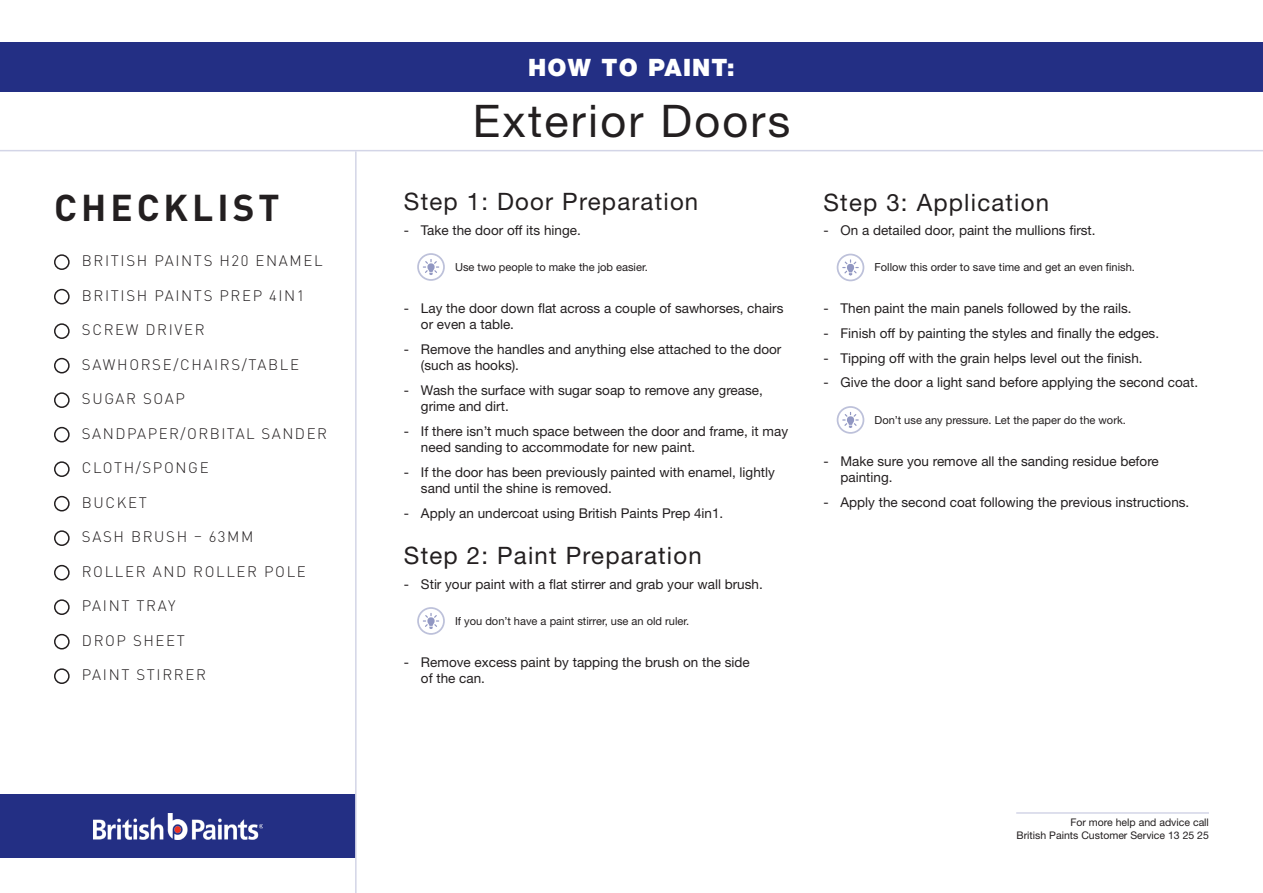
<style>
.page{position:relative;width:1263px;height:893px;background:#fff}
.page>*{position:absolute;margin:0;border:0;box-sizing:border-box;transform-origin:0 0}
.t1{font:45px "Helvetica Neue LT Std";letter-spacing:.05em;color:#231f20}
.t2{font:700 36.9px "DINOT";letter-spacing:.11em;color:#231f20}
.t3{font:24px "Helvetica Neue LT Std";letter-spacing:.05em;color:#231f20}
.t4{font:900 24px "Helvetica Neue LT Std";letter-spacing:.05em;color:#fff}
.t5{font:300 15px "DINOT";letter-spacing:.11em;color:#231f20}
.t6{font:13.5px/16.2px "Helvetica Neue LT Std";color:#231f20}
.t7{font:11.1px "Helvetica Neue LT Std";color:#231f20}
.t8{font:10.5px "Helvetica Neue LT Std";color:#231f20}
</style>
<div class="page">
<div style="left:417px;top:253px;width:28px;height:28px;border:2px solid #bdc1da;border-radius:50%"></div>
<svg style="left:423px;top:259px;width:16px;height:16px"></svg>
<div style="left:417px;top:607px;width:28px;height:28px;border:2px solid #bdc1da;border-radius:50%"></div>
<svg style="left:423px;top:613px;width:16px;height:16px"></svg>
<div style="left:837px;top:254px;width:27px;height:27px;border:2px solid #bdc1da;border-radius:50%"></div>
<svg style="left:842px;top:259px;width:17px;height:17px"></svg>
<div style="left:837px;top:406px;width:27px;height:28px;border:2px solid #bdc1da;border-radius:50%"></div>
<svg style="left:842px;top:412px;width:17px;height:16px"></svg>
<div style="left:54px;top:254px;width:16px;height:16px;border:2px solid #231f20;border-radius:50%"></div>
<div style="left:54px;top:289px;width:16px;height:15px;border:2px solid #231f20;border-radius:50%"></div>
<div style="left:54px;top:323px;width:16px;height:16px;border:2px solid #231f20;border-radius:50%"></div>
<div style="left:54px;top:358px;width:16px;height:15px;border:2px solid #231f20;border-radius:50%"></div>
<div style="left:54px;top:392px;width:16px;height:16px;border:2px solid #231f20;border-radius:50%"></div>
<div style="left:54px;top:427px;width:16px;height:15px;border:2px solid #231f20;border-radius:50%"></div>
<div style="left:54px;top:461px;width:16px;height:16px;border:2px solid #231f20;border-radius:50%"></div>
<div style="left:54px;top:496px;width:16px;height:15px;border:2px solid #231f20;border-radius:50%"></div>
<div style="left:54px;top:530px;width:16px;height:16px;border:2px solid #231f20;border-radius:50%"></div>
<div style="left:54px;top:565px;width:16px;height:15px;border:2px solid #231f20;border-radius:50%"></div>
<div style="left:54px;top:599px;width:16px;height:16px;border:2px solid #231f20;border-radius:50%"></div>
<div style="left:54px;top:634px;width:16px;height:15px;border:2px solid #231f20;border-radius:50%"></div>
<div style="left:54px;top:668px;width:16px;height:16px;border:2px solid #231f20;border-radius:50%"></div>
<div style="left:0;top:43px;width:1263px;height:49px;background:#232f84"></div>
<div style="left:0;top:795px;width:356px;height:63px;background:#232f84"></div>
<img style="left:93px;top:814px;width:170px;height:25px">
<hr style="left:355px;top:151px;width:2px;height:742px;background:#d3d5e7">
<hr style="left:0;top:150px;width:1263px;height:1px;background:#d3d5e7">
<hr style="left:1016px;top:812px;width:193px;height:2px;background:#d3d5e7">
<p class="t2" style="left:54px;top:183px;width:227px">CHECKLIST</p>
<p class="t5" style="left:82px;top:252px;width:242px">BRITISH PAINTS H20 ENAMEL</p>
<p class="t5" style="left:82px;top:286px;width:224px">BRITISH PAINTS PREP 4IN1</p>
<p class="t5" style="left:82px;top:321px;width:124px">SCREW DRIVER</p>
<p class="t5" style="left:82px;top:355px;width:219px">SAWHORSE/CHAIRS/TABLE</p>
<p class="t5" style="left:82px;top:390px;width:105px">SUGAR SOAP</p>
<p class="t5" style="left:82px;top:424px;width:247px">SANDPAPER/ORBITAL SANDER</p>
<p class="t5" style="left:82px;top:459px;width:128px">CLOTH/SPONGE</p>
<p class="t5" style="left:82px;top:493px;width:67px">BUCKET</p>
<p class="t5" style="left:82px;top:528px;width:173px">SASH BRUSH – 63MM</p>
<p class="t5" style="left:82px;top:562px;width:226px">ROLLER AND ROLLER POLE</p>
<p class="t5" style="left:82px;top:597px;width:95px">PAINT TRAY</p>
<p class="t5" style="left:82px;top:631px;width:105px">DROP SHEET</p>
<p class="t5" style="left:82px;top:666px;width:126px">PAINT STIRRER</p>
<p class="t4" style="left:528px;top:53px;width:208px">HOW TO PAINT:</p>
<p class="t1" style="left:473px;top:94px;width:319px">Exterior Doors</p>
<p class="t3" style="left:404px;top:187px;width:296px">Step 1: Door Preparation</p>
<p class="t6" style="left:404px;top:222px;width:178px">- Take the door off its hinge.</p>
<p class="t7" style="left:455px;top:260px;width:194px">Use two people to make the job easier.</p>
<p class="t6" style="left:421px;top:300px;width:364px;text-indent:-17px">- Lay the door down flat across a couple of sawhorses, chairs or even a table.</p>
<p class="t6" style="left:421px;top:341px;width:362px;text-indent:-17px">- Remove the handles and anything else attached to the door (such as hooks).</p>
<p class="t6" style="left:421px;top:382px;width:343px;text-indent:-17px">- Wash the surface with sugar soap to remove any grease, grime and dirt.</p>
<p class="t6" style="left:421px;top:423px;width:369px;text-indent:-17px">- If there isn’t much space between the door and frame, it may need sanding to accommodate for new paint.</p>
<p class="t6" style="left:421px;top:463px;width:355px;text-indent:-17px">- If the door has been previously painted with enamel, lightly sand until the shine is removed.</p>
<p class="t6" style="left:404px;top:504px;width:321px">- Apply an undercoat using British Paints Prep 4in1.</p>
<p class="t3" style="left:404px;top:541px;width:299px">Step 2: Paint Preparation</p>
<p class="t6" style="left:404px;top:576px;width:360px">- Stir your paint with a flat stirrer and grab your wall brush.</p>
<p class="t7" style="left:455px;top:614px;width:236px">If you don’t have a paint stirrer, use an old ruler.</p>
<p class="t6" style="left:421px;top:654px;width:330px;text-indent:-17px">- Remove excess paint by tapping the brush on the side of the can.</p>
<p class="t3" style="left:823px;top:188px;width:227px">Step 3: Application</p>
<p class="t6" style="left:823px;top:222px;width:274px">- On a detailed door, paint the mullions first.</p>
<p class="t7" style="left:874px;top:261px;width:262px">Follow this order to save time and get an even finish.</p>
<p class="t6" style="left:823px;top:300px;width:310px">- Then paint the main panels followed by the rails.</p>
<p class="t6" style="left:823px;top:325px;width:337px">- Finish off by painting the styles and finally the edges.</p>
<p class="t6" style="left:823px;top:350px;width:321px">- Tipping off with the grain helps level out the finish.</p>
<p class="t6" style="left:823px;top:374px;width:376px">- Give the door a light sand before applying the second coat.</p>
<p class="t7" style="left:874px;top:413px;width:253px">Don’t use any pressure. Let the paper do the work.</p>
<p class="t6" style="left:840px;top:453px;width:320px;text-indent:-17px">- Make sure you remove all the sanding residue before painting.</p>
<p class="t6" style="left:823px;top:494px;width:367px">- Apply the second coat following the previous instructions.</p>
<p class="t8" style="left:1070px;top:816px;width:140px">For more help and advice call</p>
<p class="t8" style="left:1016px;top:829px;width:194px">British Paints Customer Service 13 25 25</p>
</div>
